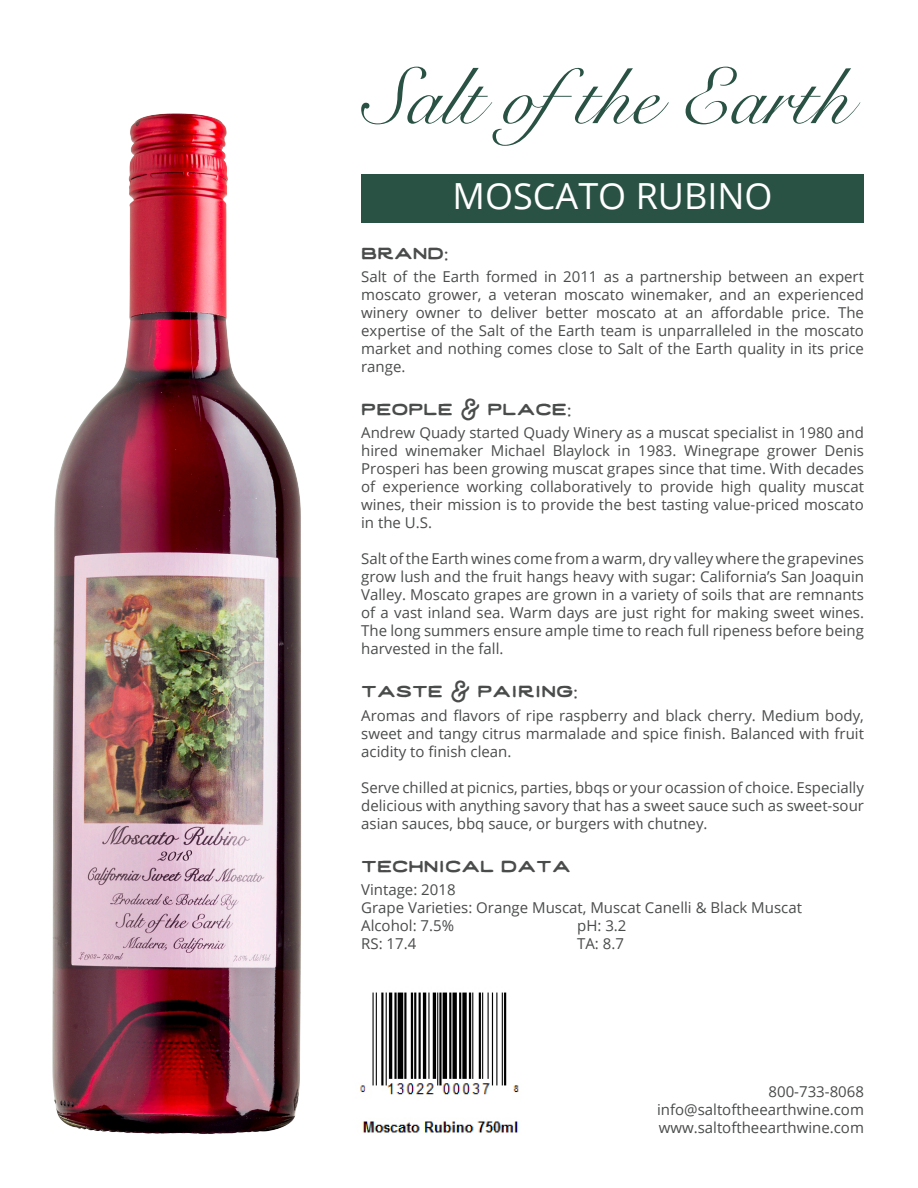
<style>
.page{position:relative;width:918px;height:1188px;background:#fff}
.page>*{position:absolute;margin:0;border:0;box-sizing:border-box;transform-origin:0 0}
.t1{font:36px "Open Sans";color:#fff}
.t2{font:21px "Wayfarer";color:#4a4b4b}
.t3{font:15px/18px "Open Sans";color:#4a4b4b;text-align:justify}
</style>
<div class="page">
<img style="left:52px;top:113px;width:249px;height:1021px">
<div style="left:361px;top:174px;width:503px;height:49px;background:#2a5244"></div>
<svg style="left:361px;top:67px;width:308px;height:79px"></svg>
<svg style="left:686px;top:67px;width:174px;height:57px"></svg>
<img style="left:360px;top:992px;width:159px;height:141px">
<p class="t1" style="left:453px;top:171px;width:322px">MOSCATO RUBINO</p>
<p class="t2" style="left:361px;top:240px;width:89px">Brand:</p>
<p class="t3" style="left:361px;top:267px;width:504px">Salt of the Earth formed in 2011 as a partnership between an expert moscato grower, a veteran moscato winemaker, and an experienced winery owner to deliver better moscato at an affordable price. The expertise of the Salt of the Earth team is unparralleled in the moscato market and nothing comes close to Salt of the Earth quality in its price range.</p>
<p class="t2" style="left:361px;top:396px;width:212px">People &amp; Place:</p>
<p class="t3" style="left:361px;top:423px;width:504px">Andrew Quady started Quady Winery as a muscat specialist in 1980 and hired winemaker Michael Blaylock in 1983. Winegrape grower Denis Prosperi has been growing muscat grapes since that time. With decades of experience working collaboratively to provide high quality muscat wines, their mission is to provide the best tasting value-priced moscato in the U.S.</p>
<p class="t3" style="left:361px;top:549px;width:504px">Salt of the Earth wines come from a warm, dry valley where the grapevines grow lush and the fruit hangs heavy with sugar: California’s San Joaquin Valley. Moscato grapes are grown in a variety of soils that are remnants of a vast inland sea. Warm days are just right for making sweet wines.<br>The long summers ensure ample time to reach full ripeness before being harvested in the fall.</p>
<p class="t2" style="left:361px;top:678px;width:218px">Taste &amp; Pairing:</p>
<p class="t3" style="left:361px;top:706px;width:504px">Aromas and flavors of ripe raspberry and black cherry. Medium body, sweet and tangy citrus marmalade and spice finish. Balanced with fruit acidity to finish clean.</p>
<p class="t3" style="left:361px;top:778px;width:504px">Serve chilled at picnics, parties, bbqs or your ocassion of choice. Especially delicious with anything savory that has a sweet sauce such as sweet-sour asian sauces, bbq sauce, or burgers with chutney.</p>
<p class="t2" style="left:361px;top:853px;width:211px">Technical Data</p>
<p class="t3" style="left:361px;top:880px;width:96px">Vintage: 2018</p>
<p class="t3" style="left:361px;top:898px;width:442px">Grape Varieties: Orange Muscat, Muscat Canelli &amp; Black Muscat</p>
<p class="t3" style="left:361px;top:916px;width:94px">Alcohol: 7.5%</p>
<p class="t3" style="left:577px;top:916px;width:51px">pH: 3.2</p>
<p class="t3" style="left:361px;top:934px;width:57px">RS: 17.4</p>
<p class="t3" style="left:577px;top:934px;width:48px">TA: 8.7</p>
<p class="t3" style="left:769px;top:1082px;width:97px">800-733-8068</p>
<p class="t3" style="left:657px;top:1100px;width:208px">info@saltoftheearthwine.com</p>
<p class="t3" style="left:659px;top:1118px;width:207px">www.saltoftheearthwine.com</p>
</div>
